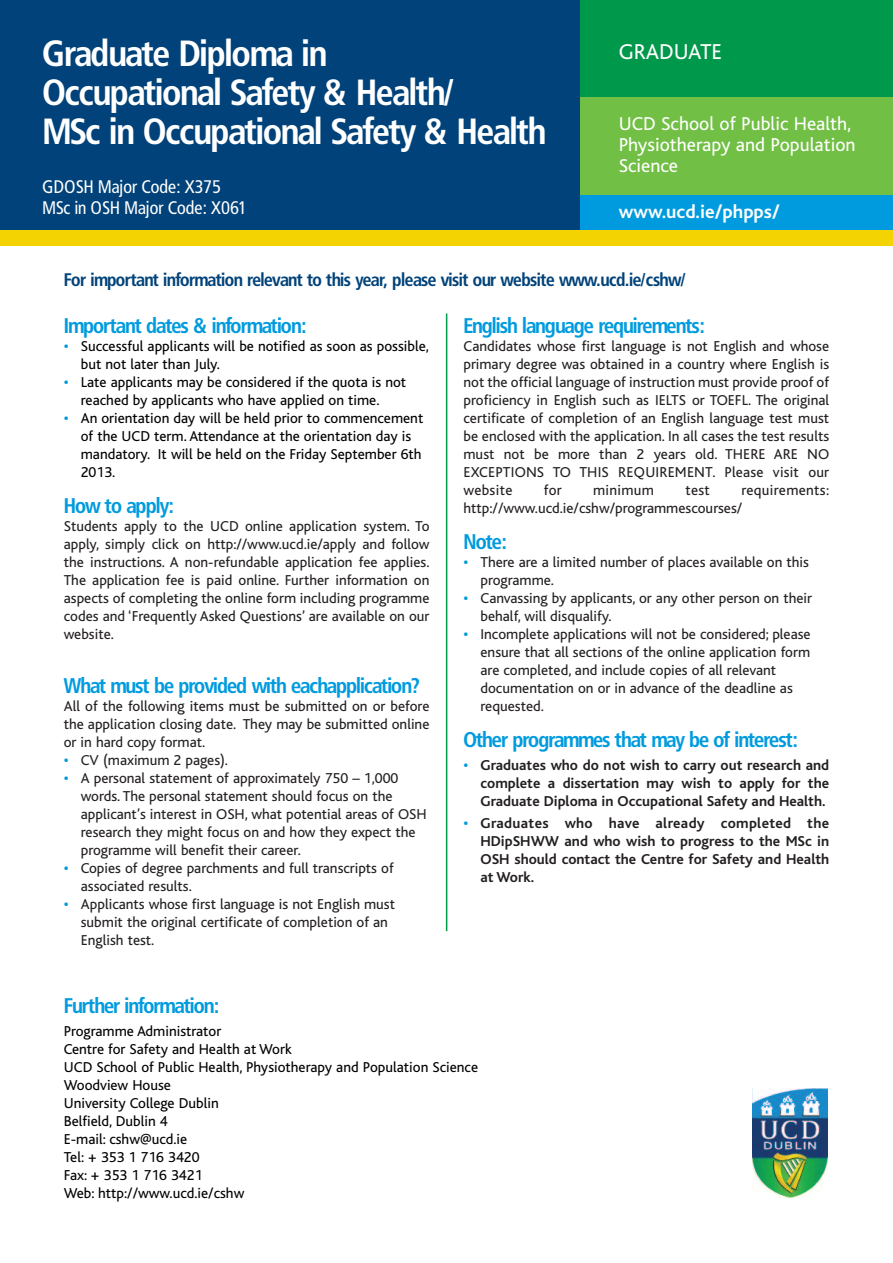
<style>
.page{position:relative;width:893px;height:1263px;background:#fff}
.page>*{position:absolute;margin:0;border:0;box-sizing:border-box;transform-origin:0 0}
.t1{font:700 36px/39px "Frutiger Condensed BQ";letter-spacing:-.025em;color:#fff}
.t2{font:22.5px "Bliss";color:#fff}
.t3{font:700 21px "Frutiger Condensed BQ";letter-spacing:-.04em;color:#009bde}
.t4{font:19.5px/21px "Bliss";color:#fff}
.t5{font:700 19.5px "Bliss";color:#fff}
.t6{font:700 18px "Frutiger Condensed BQ";letter-spacing:-.025em;color:#004279}
.t7{font:18px/21px "Frutiger Condensed BQ";color:#fff}
.t8{font:15px/18px "Bliss";color:#231f20}
.t9{font:15px/18px "Bliss";color:#000}
.t10{font:700 15px/18px "Bliss";color:#231f20;text-align:justify}
.t11{font:15px "Bliss";letter-spacing:.02em;color:#231f20}
.s1{font-weight:700;color:#009bde}
.s2{color:#009bde}
</style>
<div class="page">
<img style="left:753px;top:1089px;width:74px;height:109px">
<hr style="left:446px;top:313px;width:1px;height:618px;background:#00984a">
<div style="left:0;top:0;width:893px;height:238px;background:#004279"></div>
<div style="left:580px;top:0;width:313px;height:238px;background:#71bf44"></div>
<div style="left:580px;top:196px;width:313px;height:42px;background:#009bde"></div>
<div style="left:580px;top:0;width:313px;height:96px;background:#00984a"></div>
<div style="left:0;top:231px;width:893px;height:15px;background:#f4d302"></div>
<h1 class="t1" style="left:43px;top:34px;width:506px">Graduate Diploma in<br>Occupational Safety &amp; Health/<br>MSc in Occupational Safety &amp; Health</h1>
<p class="t7" style="left:43px;top:176px;width:206px">GDOSH Major Code: X375<br>MSc in OSH Major Code: X061</p>
<h2 class="t2" style="left:619px;top:44px;width:105px">GRADUATE</h2>
<h3 class="t4" style="left:619px;top:116px;width:238px">UCD School of Public Health,<br>Physiotherapy and Population<br>Science</h3>
<h3 class="t5" style="left:619px;top:206px;width:163px">www.ucd.ie/phpps/</h3>
<p class="t6" style="left:64px;top:269px;width:623px">For important information relevant to this year, please visit our website www.ucd.ie/cshw/</p>
<h3 class="t3" style="left:64px;top:314px;width:244px">Important dates &amp; information:</h3>
<p class="t9" style="left:81px;top:339px;width:350px;text-indent:-17px"><span class="s1">•</span> Successful applicants will be notified as soon as possible, but not later than July.</p>
<p class="t9" style="left:81px;top:375px;width:327px;text-indent:-17px"><span class="s1">•</span> Late applicants may be considered if the quota is not reached by applicants who have applied on time.</p>
<p class="t9" style="left:81px;top:411px;width:344px;text-indent:-17px"><span class="s1">•</span> An orientation day will be held prior to commencement of the UCD term. Attendance at the orientation day is mandatory. It will be held on the Friday September 6th 2013.</p>
<h3 class="t3" style="left:64px;top:494px;width:111px">How to apply:</h3>
<p class="t8" style="left:64px;top:519px;width:367px;text-align:justify">Students apply to the UCD online application system. To apply, simply click on http://www.ucd.ie/apply and follow the instructions. A non-refundable application fee applies.<br>The application fee is paid online. Further information on aspects of completing the online form including programme codes and ‘Frequently Asked Questions’ are available on our website.</p>
<h3 class="t3" style="left:64px;top:674px;width:357px">What must be provided with eachapplication?</h3>
<p class="t8" style="left:64px;top:699px;width:367px;text-align:justify">All of the following items must be submitted on or before the application closing date. They may be submitted online or in hard copy format.</p>
<p class="t8" style="left:64px;top:753px;width:166px"><span class="s1">•</span> CV (maximum 2 pages).</p>
<p class="t8" style="left:81px;top:771px;width:347px;text-indent:-17px"><span class="s1">•</span> A personal statement of approximately 750 – 1,000 words. The personal statement should focus on the applicant’s interest in OSH, what potential areas of OSH research they might focus on and how they expect the programme will benefit their career.</p>
<p class="t8" style="left:81px;top:861px;width:314px;text-indent:-17px"><span class="s1">•</span> Copies of degree parchments and full transcripts of associated results.</p>
<p class="t8" style="left:81px;top:897px;width:316px;text-indent:-17px"><span class="s1">•</span> Applicants whose first language is not English must submit the original certificate of completion of an<br>English test.</p>
<h3 class="t3" style="left:463px;top:314px;width:242px">English language requirements:</h3>
<p class="t8" style="left:463px;top:339px;width:367px;text-align:justify">Candidates whose first language is not English and whose primary degree was obtained in a country where English is not the official language of instruction must provide proof of proficiency in English such as IELTS or TOEFL. The original certificate of completion of an English language test must be enclosed with the application. In all cases the test results must not be more than 2 years old. THERE ARE NO EXCEPTIONS TO THIS REQUIREMENT. Please visit our website</p>
<p class="t8" style="left:544px;top:483px;width:19px">for</p>
<p class="t11" style="left:593px;top:485px;width:62px">minimum</p>
<p class="t8" style="left:685px;top:483px;width:26px">test</p>
<p class="t8" style="left:463px;top:483px;width:367px;text-indent:278px">requirements: http://www.ucd.ie/cshw/programmescourses/</p>
<h3 class="t3" style="left:463px;top:530px;width:44px">Note:</h3>
<p class="t8" style="left:480px;top:555px;width:330px;text-indent:-17px"><span class="s1">•</span> There are a limited number of places available on this programme.</p>
<p class="t8" style="left:480px;top:591px;width:333px;text-indent:-17px"><span class="s1">•</span> Canvassing by applicants, or any other person on their behalf, will disqualify.</p>
<p class="t8" style="left:480px;top:627px;width:332px;text-indent:-17px"><span class="s1">•</span> Incomplete applications will not be considered; please ensure that all sections of the online application form are completed, and include copies of all relevant documentation on or in advance of the deadline as requested.</p>
<h3 class="t3" style="left:463px;top:728px;width:335px">Other programmes that may be of interest:</h3>
<p class="t10" style="left:480px;top:757px;width:350px;text-indent:-17px"><span class="s2">•</span> Graduates who do not wish to carry out research and complete a dissertation may wish to apply for the Graduate Diploma in Occupational Safety and Health.</p>
<p class="t10" style="left:480px;top:816px;width:350px;text-indent:-17px"><span class="s2">•</span> Graduates who have already completed the HDipSHWW and who wish to progress to the MSc in OSH should contact the Centre for Safety and Health at Work.</p>
<h3 class="t3" style="left:64px;top:994px;width:156px">Further information:</h3>
<p class="t9" style="left:64px;top:1023px;width:416px">Programme Administrator<br>Centre for Safety and Health at Work<br>UCD School of Public Health, Physiotherapy and Population Science<br>Woodview House<br>University College Dublin<br>Belfield, Dublin 4<br>E-mail: cshw@ucd.ie<br>Tel: + 353 1 716 3420<br>Fax: + 353 1 716 3421<br>Web: http://www.ucd.ie/cshw</p>
</div>
